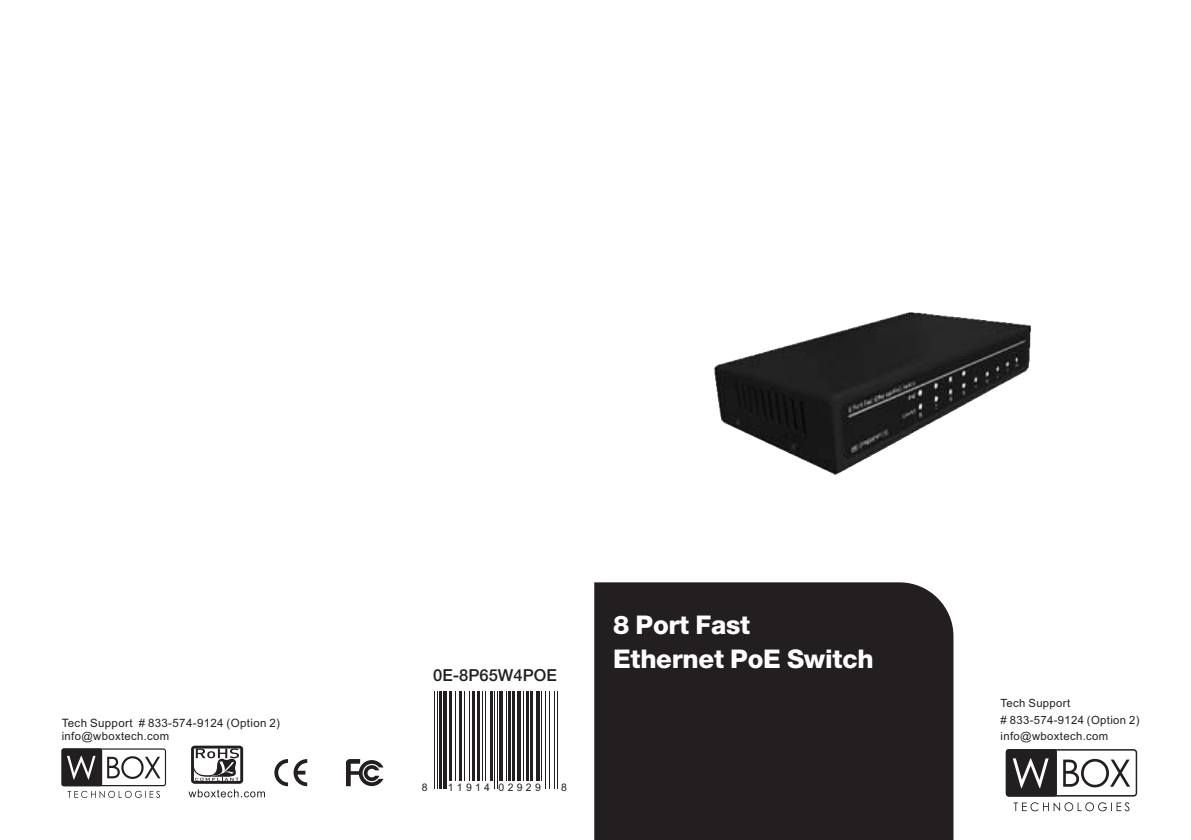
<style>
.page{position:relative;width:1191px;height:840px;background:#fff}
.page>*{position:absolute;margin:0;border:0;box-sizing:border-box;transform-origin:0 0}
.t1{font:800 25.8px/33.6px "Helvetica Neue LT Std";letter-spacing:-.01em;color:#fff}
.t2{font:800 16.6px "Helvetica Neue LT Std";color:#231f20}
.t3{font:11.6px "Arial";letter-spacing:.03em;color:#231f20}
.t4{font:11.4px/17.4px "Arial";letter-spacing:.03em;color:#231f20}
.t5{font:10.4px "Arial";letter-spacing:.315em;color:#231f20}
</style>
<div class="page">
<svg style="left:1005px;top:748px;width:132px;height:48px"></svg>
<div style="left:1005px;top:750px;width:130px;height:44px;background:#fff;border-radius:2px"></div>
<div style="left:1005px;top:748px;width:52px;height:48px;background:#231f20;border-radius:3px"></div>
<svg style="left:1012px;top:758px;width:36px;height:29px"></svg>
<svg style="left:1013px;top:802px;width:116px;height:8px"></svg>
<div style="left:594px;top:582px;width:359px;height:257px;background:#231f20"></div>
<svg style="left:191px;top:745px;width:52px;height:38px"></svg>
<svg style="left:188px;top:789px;width:77px;height:8px"></svg>
<svg style="left:274px;top:759px;width:33px;height:26px"></svg>
<svg style="left:346px;top:759px;width:37px;height:26px"></svg>
<hr style="left:434px;top:691px;width:1px;height:97px;background:#231f20">
<hr style="left:437px;top:691px;width:1px;height:97px;background:#231f20">
<hr style="left:439px;top:691px;width:2px;height:97px;background:#231f20">
<hr style="left:443px;top:691px;width:4px;height:97px;background:#231f20">
<hr style="left:450px;top:691px;width:2px;height:90px;background:#231f20">
<hr style="left:455px;top:691px;width:1px;height:90px;background:#231f20">
<hr style="left:459px;top:691px;width:2px;height:90px;background:#231f20">
<hr style="left:464px;top:691px;width:1px;height:90px;background:#231f20">
<hr style="left:469px;top:691px;width:1px;height:90px;background:#231f20">
<hr style="left:472px;top:691px;width:2px;height:90px;background:#231f20">
<hr style="left:477px;top:691px;width:2px;height:90px;background:#231f20">
<hr style="left:482px;top:691px;width:1px;height:90px;background:#231f20">
<hr style="left:485px;top:691px;width:1px;height:90px;background:#231f20">
<hr style="left:490px;top:691px;width:2px;height:90px;background:#231f20">
<hr style="left:494px;top:691px;width:1px;height:97px;background:#231f20">
<hr style="left:496px;top:691px;width:1px;height:97px;background:#231f20">
<hr style="left:499px;top:691px;width:4px;height:90px;background:#231f20">
<hr style="left:506px;top:691px;width:1px;height:90px;background:#231f20">
<hr style="left:508px;top:691px;width:3px;height:90px;background:#231f20">
<hr style="left:512px;top:691px;width:2px;height:90px;background:#231f20">
<hr style="left:517px;top:691px;width:4px;height:90px;background:#231f20">
<hr style="left:523px;top:691px;width:1px;height:90px;background:#231f20">
<hr style="left:526px;top:691px;width:3px;height:90px;background:#231f20">
<hr style="left:530px;top:691px;width:3px;height:90px;background:#231f20">
<hr style="left:536px;top:691px;width:3px;height:90px;background:#231f20">
<hr style="left:541px;top:691px;width:1px;height:90px;background:#231f20">
<hr style="left:545px;top:691px;width:1px;height:97px;background:#231f20">
<hr style="left:549px;top:691px;width:1px;height:97px;background:#231f20">
<hr style="left:554px;top:691px;width:1px;height:97px;background:#231f20">
<hr style="left:556px;top:691px;width:1px;height:97px;background:#231f20">
<img style="left:714px;top:312px;width:317px;height:162px">
<svg style="left:1063px;top:758px;width:67px;height:29px"></svg>
<svg style="left:61px;top:748px;width:105px;height:37px"></svg>
<div style="left:61px;top:749px;width:104px;height:35px;background:#fff;border-radius:2px"></div>
<div style="left:61px;top:748px;width:41px;height:37px;background:#231f20;border-radius:2px"></div>
<svg style="left:67px;top:755px;width:29px;height:24px"></svg>
<svg style="left:107px;top:756px;width:53px;height:22px"></svg>
<svg style="left:68px;top:790px;width:92px;height:7px"></svg>
<p class="t3" style="left:62px;top:717px;width:220px">Tech Support # 833-574-9124 (Option 2)</p>
<p class="t4" style="left:62px;top:728px;width:109px">info@wboxtech.com</p>
<h2 class="t2" style="left:433px;top:669px;width:125px">0E-8P65W4POE</h2>
<p class="t5" style="left:422px;top:782px;width:7px">8</p>
<p class="t5" style="left:448px;top:782px;width:95px">11914 02929</p>
<p class="t5" style="left:561px;top:782px;width:7px">8</p>
<h1 class="t1" style="left:613px;top:611px;width:262px">8 Port Fast<br>Ethernet PoE Switch</h1>
<p class="t4" style="left:1000px;top:694px;width:140px">Tech Support<br># 833-574-9124 (Option 2)</p>
<p class="t4" style="left:1000px;top:727px;width:109px">info@wboxtech.com</p>
</div>
